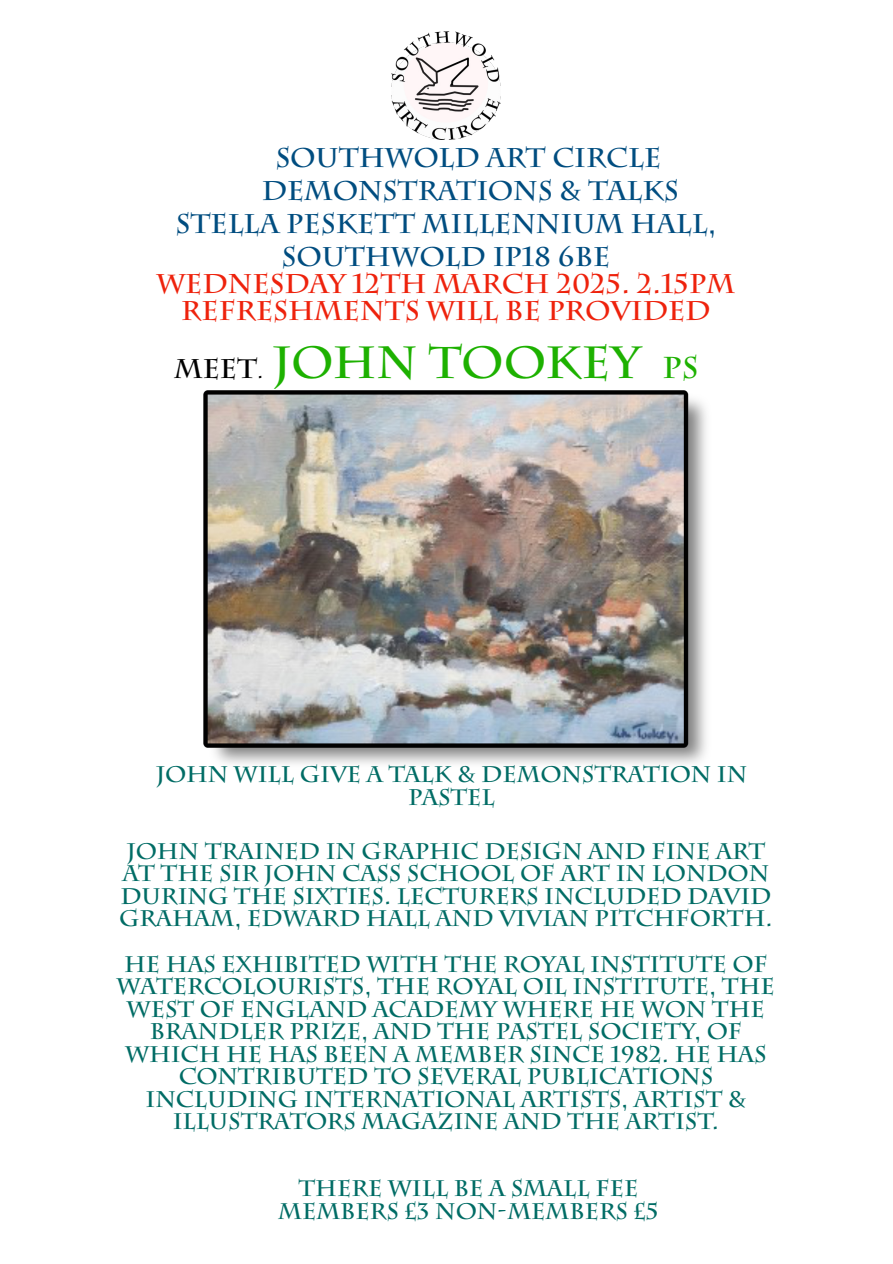
<style>
.page{position:relative;width:893px;height:1264px;background:#fff}
.page>*{position:absolute;margin:0;border:0;box-sizing:border-box;transform-origin:0 0}
.t1{font:700 45px "Charlemagne Std";color:#1db100}
.t2{font:700 27px "Charlemagne Std";color:#004d80}
.t3{font:700 27px/27px "Charlemagne Std";color:#ee220c;text-align:center}
.t4{font:700 27px "Charlemagne Std";color:#000}
.t5{font:700 22.5px/22.5px "Charlemagne Std";color:#006c65;text-align:center}
.s1{font-size:19.5px}
.s2{font-size:30px}
</style>
<div class="page">
<img style="left:392px;top:31px;width:108px;height:108px">
<img style="left:203px;top:390px;width:503px;height:374px">
<p class="t2" style="left:275px;top:148px;width:387px">SOUTHWOLD ART CIRCLE</p>
<p class="t2" style="left:262px;top:181px;width:418px">DEMONSTRATIONS &amp; TALKS</p>
<p class="t2" style="left:175px;top:214px;width:542px">STELLA PESKETT MILLENNIUM HALL,</p>
<p class="t2" style="left:281px;top:247px;width:330px">SOUTHWOLD IP18 6BE</p>
<p class="t3" style="left:157px;top:274px;width:580px">WEDNESDAY 12TH MARCH 2025. 2.15PM<br>REFRESHMENTS WILL BE PROVIDED</p>
<p class="t4" style="left:174px;top:359px;width:91px">MEET<span class="s1">.</span></p>
<h1 class="t1" style="left:272px;top:346px;width:427px">JOHN TOOKEY <span class="s2">PS</span></h1>
<p class="t5" style="left:156px;top:766px;width:593px">JOHN WILL GIVE A TALK &amp; DEMONSTRATION IN<br>PASTEL</p>
<p class="t5" style="left:119px;top:843px;width:655px">JOHN TRAINED IN GRAPHIC DESIGN AND FINE ART AT THE SIR JOHN CASS SCHOOL OF ART IN LONDON DURING THE SIXTIES. LECTURERS INCLUDED DAVID GRAHAM, EDWARD HALL AND VIVIAN PITCHFORTH.</p>
<p class="t5" style="left:117px;top:955px;width:659px">HE HAS EXHIBITED WITH THE ROYAL INSTITUTE OF WATERCOLOURISTS, THE ROYAL OIL INSTITUTE, THE WEST OF ENGLAND ACADEMY WHERE HE WON THE BRANDLER PRIZE, AND THE PASTEL SOCIETY, OF WHICH HE HAS BEEN A MEMBER SINCE 1982. HE HAS CONTRIBUTED TO SEVERAL PUBLICATIONS INCLUDING INTERNATIONAL ARTISTS, ARTIST &amp; ILLUSTRATORS MAGAZINE AND THE ARTIST.</p>
<p class="t5" style="left:278px;top:1180px;width:382px">THERE WILL BE A SMALL FEE<br>MEMBERS £3 NON-MEMBERS £5</p>
</div>
